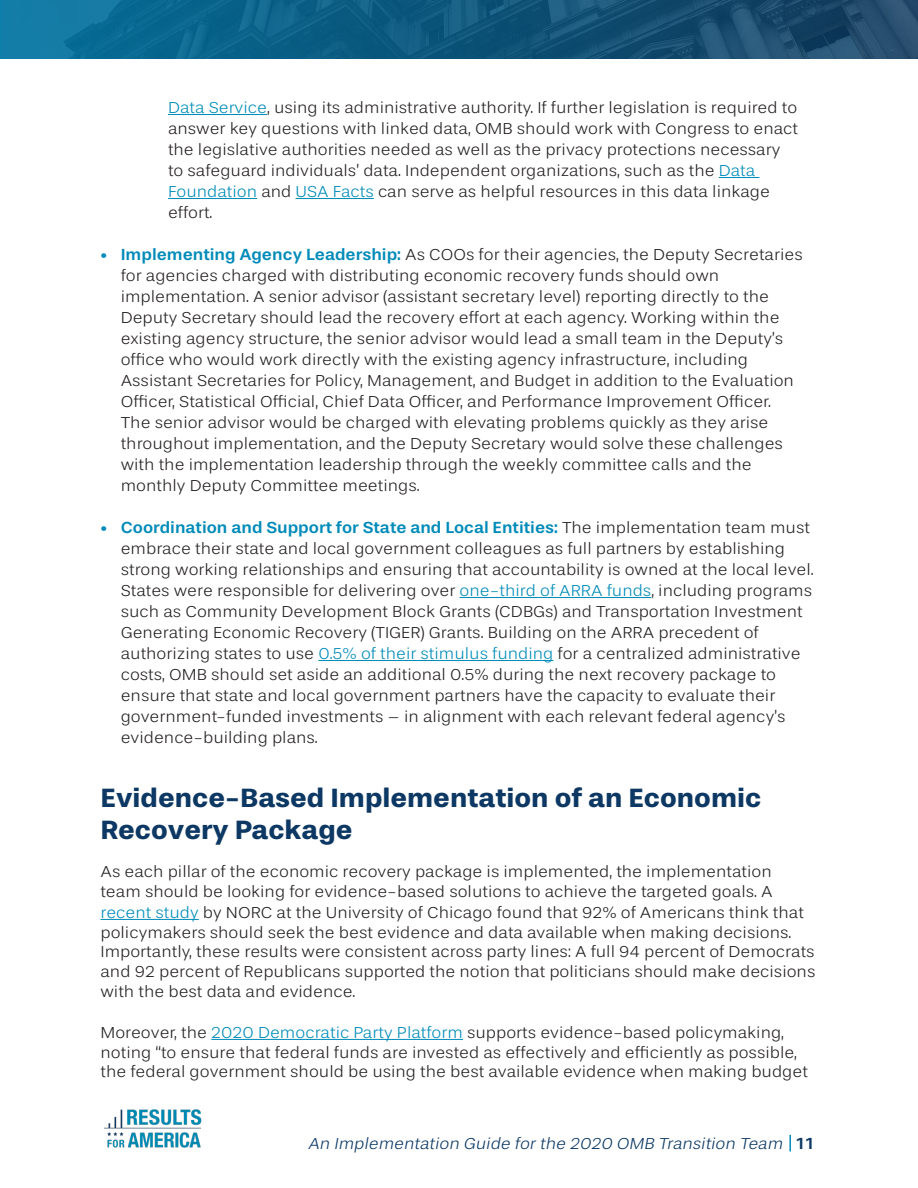
<style>
.page{position:relative;width:918px;height:1188px;background:#fff}
.page>*{position:absolute;margin:0;border:0;box-sizing:border-box;transform-origin:0 0}
.t1{font:700 27px/32.4px "Stevie Sans";color:#0c3863;scale:1.05 1}
.t2{font:300 16.5px/21px "Stevie Sans";color:#231f20;scale:1.05 1}
.t3{font:italic 300 16.5px "Stevie Sans";color:#0c3863;scale:1.05 1}
.t4{font:500 16.5px "Stevie Sans";color:#0c3863;scale:1.05 1}
.s1{color:#008bb9}
.s2{font-weight:500;color:#008bb9}
</style>
<div class="page">
<svg style="left:1px;top:0;width:917px;height:59px;background:#125a7f"></svg>
<hr style="left:0;top:0;width:1px;height:59px;background:#008bb9">
<hr style="left:168px;top:114px;width:99px;height:1px;background:#008bb9">
<hr style="left:719px;top:177px;width:40px;height:1px;background:#008bb9">
<hr style="left:168px;top:198px;width:89px;height:1px;background:#008bb9">
<hr style="left:296px;top:198px;width:78px;height:1px;background:#008bb9">
<hr style="left:460px;top:597px;width:191px;height:1px;background:#008bb9">
<hr style="left:318px;top:660px;width:235px;height:1px;background:#008bb9">
<hr style="left:100px;top:919px;width:99px;height:1px;background:#008bb9">
<hr style="left:211px;top:1039px;width:252px;height:1px;background:#008bb9">
<svg style="left:789px;top:1135px;width:2px;height:16px"></svg>
<img style="left:104px;top:1109px;width:98px;height:39px">
<p class="t2" style="left:168px;top:97px;width:602px"><span class="s1">Data Service</span>, using its administrative authority. If further legislation is required to answer key questions with linked data, OMB should work with Congress to enact the legislative authorities needed as well as the privacy protections necessary to safeguard individuals’ data. Independent organizations, such as the <span class="s1">Data Foundation</span> and <span class="s1">USA Facts</span> can serve as helpful resources in this data linkage effort.</p>
<p class="t2" style="left:121px;top:244px;width:651px;text-indent:-20px"><span class="s2">• Implementing Agency Leadership:</span> As COOs for their agencies, the Deputy Secretaries for agencies charged with distributing economic recovery funds should own implementation. A senior advisor (assistant secretary level) reporting directly to the Deputy Secretary should lead the recovery effort at each agency. Working within the existing agency structure, the senior advisor would lead a small team in the Deputy’s office who would work directly with the existing agency infrastructure, including Assistant Secretaries for Policy, Management, and Budget in addition to the Evaluation Officer, Statistical Official, Chief Data Officer, and Performance Improvement Officer.<br>The senior advisor would be charged with elevating problems quickly as they arise throughout implementation, and the Deputy Secretary would solve these challenges with the implementation leadership through the weekly committee calls and the monthly Deputy Committee meetings.</p>
<p class="t2" style="left:121px;top:517px;width:661px;text-indent:-20px"><span class="s2">• Coordination and Support for State and Local Entities:</span> The implementation team must embrace their state and local government colleagues as full partners by establishing strong working relationships and ensuring that accountability is owned at the local level.<br>States were responsible for delivering over <span class="s1">one-third of ARRA funds</span>, including programs such as Community Development Block Grants (CDBGs) and Transportation Investment Generating Economic Recovery (TIGER) Grants. Building on the ARRA precedent of authorizing states to use <span class="s1">0.5% of their stimulus funding</span> for a centralized administrative costs, OMB should set aside an additional 0.5% during the next recovery package to ensure that state and local government partners have the capacity to evaluate their government-funded investments – in alignment with each relevant federal agency’s evidence-building plans.</p>
<p class="t1" style="left:100px;top:782px;width:631px">Evidence-Based Implementation of an Economic<br>Recovery Package</p>
<p class="t2" style="left:100px;top:862px;width:682px;line-height:20px">As each pillar of the economic recovery package is implemented, the implementation team should be looking for evidence-based solutions to achieve the targeted goals. A <span class="s1">recent study</span> by NORC at the University of Chicago found that 92% of Americans think that policymakers should seek the best evidence and data available when making decisions.<br>Importantly, these results were consistent across party lines: A full 94 percent of Democrats and 92 percent of Republicans supported the notion that politicians should make decisions with the best data and evidence.</p>
<p class="t2" style="left:100px;top:1023px;width:675px;line-height:19.8px">Moreover, the <span class="s1">2020 Democratic Party Platform</span> supports evidence-based policymaking, noting “to ensure that federal funds are invested as effectively and efficiently as possible, the federal government should be using the best available evidence when making budget</p>
<p class="t3" style="left:308px;top:1135px;width:457px">An Implementation Guide for the 2020 OMB Transition Team</p>
<p class="t4" style="left:796px;top:1134px;width:19px">11</p>
</div>
